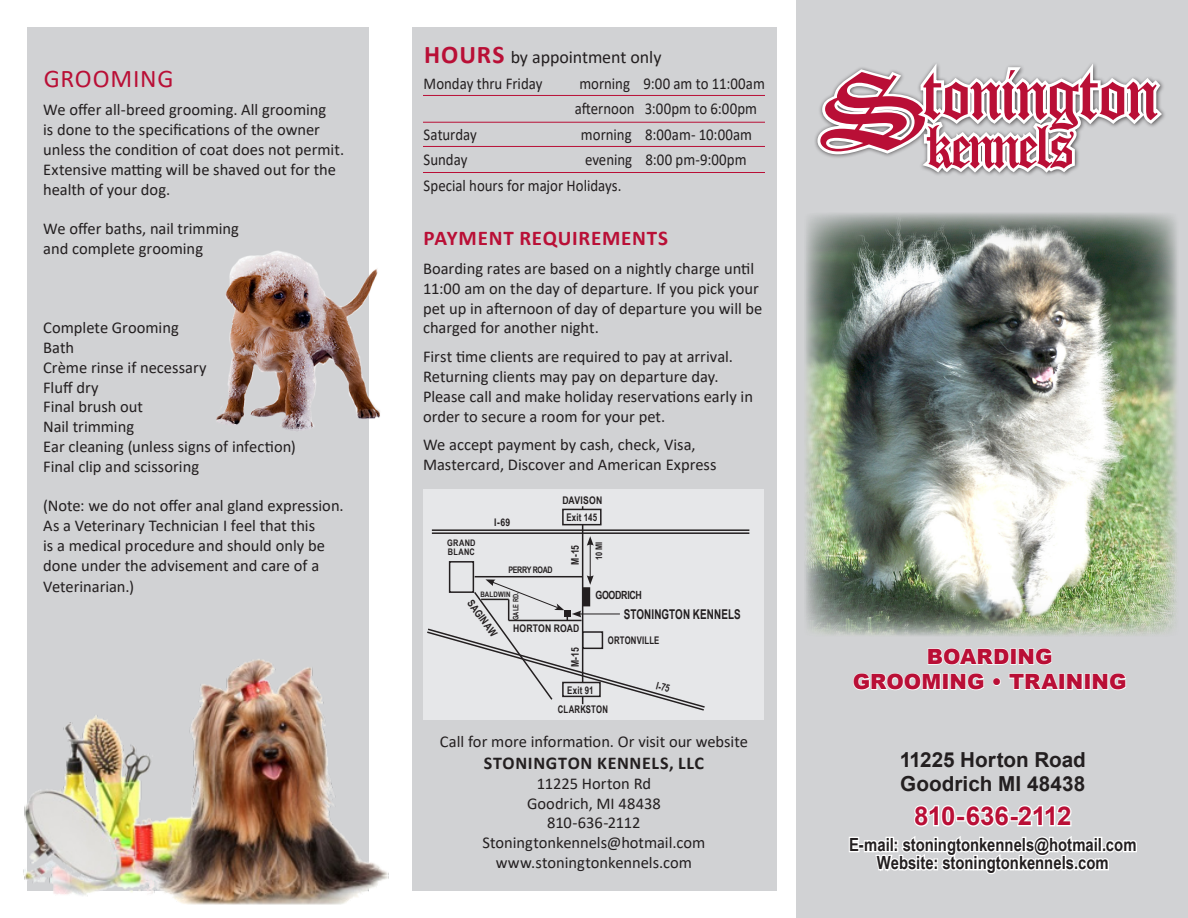
<style>
.page{position:relative;width:1188px;height:918px;background:#fff}
.page>*{position:absolute;margin:0;border:0;box-sizing:border-box;transform-origin:0 0}
.t1{font:78.9px "Cloister Black BT";letter-spacing:-.02em;color:#b90f36}
.t2{font:67.2px "Cloister Black BT";letter-spacing:-.04em;color:#b90f36}
.t3{font:700 25.8px "Arial";letter-spacing:-.035em;color:#b90f36}
.t4{font:25.5px "Calibri";letter-spacing:.03em;color:#b90f36}
.t5{font:900 21px "Arial";color:#b90f36}
.t6{font:700 21px "Calibri";letter-spacing:.035em;color:#b90f36}
.t7{font:700 20.7px "Arial";color:#231f20}
.t8{font:700 18.15px "Arial Narrow";color:#231f20}
.t9{font:18px "Calibri";letter-spacing:-.005em;color:#231f20}
.t10{font:700 18px "Calibri";letter-spacing:.04em;color:#231f20}
.t11{font:16.5px/19.8px "Calibri";color:#231f20}
.t12{font:16.5px "Calibri";color:#231f20;scale:.9 1}
.t13{font:700 13.5px "Arial";letter-spacing:.01em;color:#231f20;scale:.73 1}
.t14{font:700 11.25px "Arial Narrow";letter-spacing:-.03em;color:#231f20;scale:.96 1}
.t15{font:700 10.5px "Arial Narrow";letter-spacing:.02em;color:#231f20}
.t16{font:700 10.5px "Arial Narrow";letter-spacing:.02em;color:#231f20;scale:.9 1}
.t17{font:700 10.5px "Arial Narrow";letter-spacing:.02em;color:#231f20;scale:.92 1}
.t18{font:700 9px "Arial Narrow";letter-spacing:.025em;color:#231f20}
.t19{font:700 9px "Arial Narrow";letter-spacing:-.035em;color:#231f20;scale:.96 1}
.t20{font:700 7.5px "Arial Narrow";letter-spacing:.025em;color:#231f20}
.t21{font:700 7.5px "Arial Narrow";letter-spacing:.025em;color:#231f20;scale:.92 1}
.s1{font-weight:700;font-size:25.5px;color:#b90f36}
.s2{font-size:117px}
</style>
<div class="page">
<div style="left:413px;top:27px;width:364px;height:864px;background:#d1d2d4"></div>
<div style="left:424px;top:489px;width:340px;height:231px;background:#e6e7e9"></div>
<div style="left:27px;top:27px;width:342px;height:864px;background:#d1d2d4"></div>
<img style="left:216px;top:251px;width:164px;height:180px">
<img style="left:23px;top:659px;width:366px;height:246px">
<hr style="left:423px;top:95px;width:342px;height:1px;background:#b90f36">
<hr style="left:423px;top:122px;width:342px;height:1px;background:#b90f36">
<hr style="left:423px;top:146px;width:342px;height:1px;background:#b90f36">
<hr style="left:423px;top:172px;width:342px;height:1px;background:#b90f36">
<hr style="left:582px;top:506px;width:1px;height:198px;background:#231f20">
<div style="left:449px;top:561px;width:25px;height:32px;border:2px solid #231f20"></div>
<hr style="left:590px;top:543px;width:1px;height:35px;background:#231f20">
<svg style="left:587px;top:536px;width:7px;height:10px"></svg>
<div style="left:563px;top:509px;width:38px;height:16px;background:#e6e7e9"></div>
<div style="left:562px;top:509px;width:40px;height:16px;border:2px solid #231f20"></div>
<hr style="left:432px;top:529px;width:317px;height:2px;background:#231f20">
<hr style="left:432px;top:532px;width:317px;height:2px;background:#231f20">
<svg style="left:427px;top:575px;width:278px;height:136px"></svg>
<div style="left:796px;top:0;width:392px;height:918px;background:#d1d2d4"></div>
<img style="left:806px;top:213px;width:371px;height:423px">
<svg style="left:849px;top:805px;width:288px;height:69px"></svg>
<svg style="left:853px;top:648px;width:206px;height:43px"></svg>
<div style="left:1059px;top:673px;width:6px;height:17px;border:2px solid #fff"></div>
<svg style="left:1067px;top:673px;width:16px;height:17px"></svg>
<div style="left:1084px;top:673px;width:7px;height:17px;border:2px solid #fff"></div>
<svg style="left:1092px;top:673px;width:34px;height:18px"></svg>
<svg style="left:815px;top:64px;width:350px;height:111px"></svg>
<p class="t4" style="left:44px;top:60px;width:131px">GROOMING</p>
<p class="t11" style="left:43px;top:100px;width:302px">We offer all-breed grooming. All grooming<br>is done to the specifications of the owner unless the condition of coat does not permit.<br>Extensive matting will be shaved out for the health of your dog.</p>
<p class="t11" style="left:43px;top:218px;width:197px">We offer baths, nail trimming</p>
<p class="t11" style="left:43px;top:238px;width:161px">and complete grooming</p>
<p class="t11" style="left:43px;top:317px;width:137px">Complete Grooming</p>
<p class="t11" style="left:43px;top:337px;width:33px">Bath</p>
<p class="t11" style="left:43px;top:357px;width:165px">Crème rinse if necessary</p>
<p class="t11" style="left:43px;top:377px;width:57px">Fluff dry</p>
<p class="t11" style="left:43px;top:397px;width:101px">Final brush out</p>
<p class="t11" style="left:43px;top:416px;width:92px">Nail trimming</p>
<p class="t11" style="left:43px;top:436px;width:254px">Ear cleaning (unless signs of infection)</p>
<p class="t11" style="left:43px;top:456px;width:157px">Final clip and scissoring</p>
<p class="t11" style="left:43px;top:496px;width:302px">(Note: we do not offer anal gland expression.<br>As a Veterinary Technician I feel that this<br>is a medical procedure and should only be done under the advisement and care of a</p>
<p class="t11" style="left:43px;top:577px;width:92px">Veterinarian.)</p>
<p class="t9" style="left:424px;top:45px;width:239px"><span class="s1">HOURS</span> by appointment only</p>
<p class="t12" style="left:424px;top:72px;width:133px">Monday thru Friday</p>
<p class="t12" style="left:579px;top:72px;width:208px">morning 9:00 am to 11:00am</p>
<p class="t12" style="left:575px;top:97px;width:204px">afternoon 3:00pm to 6:00pm</p>
<p class="t12" style="left:424px;top:123px;width:61px">Saturday</p>
<p class="t12" style="left:581px;top:123px;width:192px">morning 8:00am- 10:00am</p>
<p class="t12" style="left:424px;top:148px;width:50px">Sunday</p>
<p class="t12" style="left:585px;top:148px;width:181px">evening 8:00 pm-9:00pm</p>
<p class="t12" style="left:424px;top:174px;width:221px">Special hours for major Holidays.</p>
<p class="t6" style="left:423px;top:223px;width:246px">PAYMENT REQUIREMENTS</p>
<p class="t11" style="left:423px;top:258px;width:341px">Boarding rates are based on a nightly charge until 11:00 am on the day of departure. If you pick your pet up in afternoon of day of departure you will be charged for another night.</p>
<p class="t11" style="left:423px;top:346px;width:312px">First time clients are required to pay at arrival.<br>Returning clients may pay on departure day.</p>
<p class="t11" style="left:423px;top:386px;width:332px">Please call and make holiday reservations early in order to secure a room for your pet.</p>
<p class="t11" style="left:423px;top:435px;width:274px">We accept payment by cash, check, Visa,</p>
<p class="t11" style="left:423px;top:454px;width:295px">Mastercard, Discover and American Express</p>
<p class="t15" style="left:494px;top:514px;width:18px">I-69</p>
<p class="t15" style="left:562px;top:492px;width:41px">DAVISON</p>
<p class="t17" style="left:566px;top:510px;width:35px">Exit 145</p>
<p class="t18" style="left:447px;top:536px;width:30px">GRAND</p>
<p class="t18" style="left:448px;top:545px;width:28px">BLANC</p>
<p class="t18" style="left:592px;top:560px;width:20px;rotate:-90deg">10 MI</p>
<p class="t20" style="left:480px;top:589px;width:32px">BALDWIN</p>
<p class="t15" style="left:567px;top:565px;width:21px;rotate:-90deg">M-15</p>
<p class="t19" style="left:508px;top:563px;width:48px">PERRY ROAD</p>
<p class="t14" style="left:596px;top:586px;width:50px">GOODRICH</p>
<p class="t21" style="left:510px;top:620px;width:32px;rotate:-90deg">GALE RD.</p>
<p class="t15" style="left:476px;top:596px;width:44px;rotate:54deg">SAGINAW</p>
<p class="t13" style="left:624px;top:605px;width:162px">STONINGTON KENNELS</p>
<p class="t15" style="left:513px;top:621px;width:68px">HORTON ROAD</p>
<p class="t16" style="left:608px;top:632px;width:59px">ORTONVILLE</p>
<p class="t15" style="left:567px;top:667px;width:21px;rotate:-90deg">M-15</p>
<p class="t17" style="left:567px;top:682px;width:30px">Exit 91</p>
<p class="t16" style="left:558px;top:701px;width:57px">CLARKSTON</p>
<p class="t16" style="left:658px;top:678px;width:17px;rotate:15deg">I-75</p>
<p class="t11" style="left:440px;top:732px;width:310px">Call for more information. Or visit our website</p>
<p class="t10" style="left:484px;top:750px;width:222px">STONINGTON KENNELS, LLC</p>
<p class="t11" style="left:537px;top:773px;width:116px">11225 Horton Rd</p>
<p class="t11" style="left:527px;top:793px;width:135px">Goodrich, MI 48438</p>
<p class="t11" style="left:547px;top:813px;width:95px">810-636-2112</p>
<p class="t11" style="left:483px;top:832px;width:224px">Stoningtonkennels@hotmail.com</p>
<p class="t11" style="left:496px;top:852px;width:198px">www.stoningtonkennels.com</p>
<p class="t1" style="left:820px;top:46px;width:340px"><span class="s2">S</span>tonington</p>
<p class="t2" style="left:926px;top:106px;width:150px">kennels</p>
<p class="t5" style="left:927px;top:641px;width:127px">BOARDING</p>
<p class="t5" style="left:853px;top:667px;width:275px">GROOMING • TRAINING</p>
<p class="t7" style="left:900px;top:745px;width:188px">11225 Horton Road</p>
<p class="t7" style="left:900px;top:770px;width:187px">Goodrich MI 48438</p>
<p class="t3" style="left:914px;top:798px;width:159px">810-636-2112</p>
<p class="t8" style="left:849px;top:831px;width:289px">E-mail: stoningtonkennels@hotmail.com</p>
<p class="t8" style="left:877px;top:849px;width:233px">Website: stoningtonkennels.com</p>
</div>
